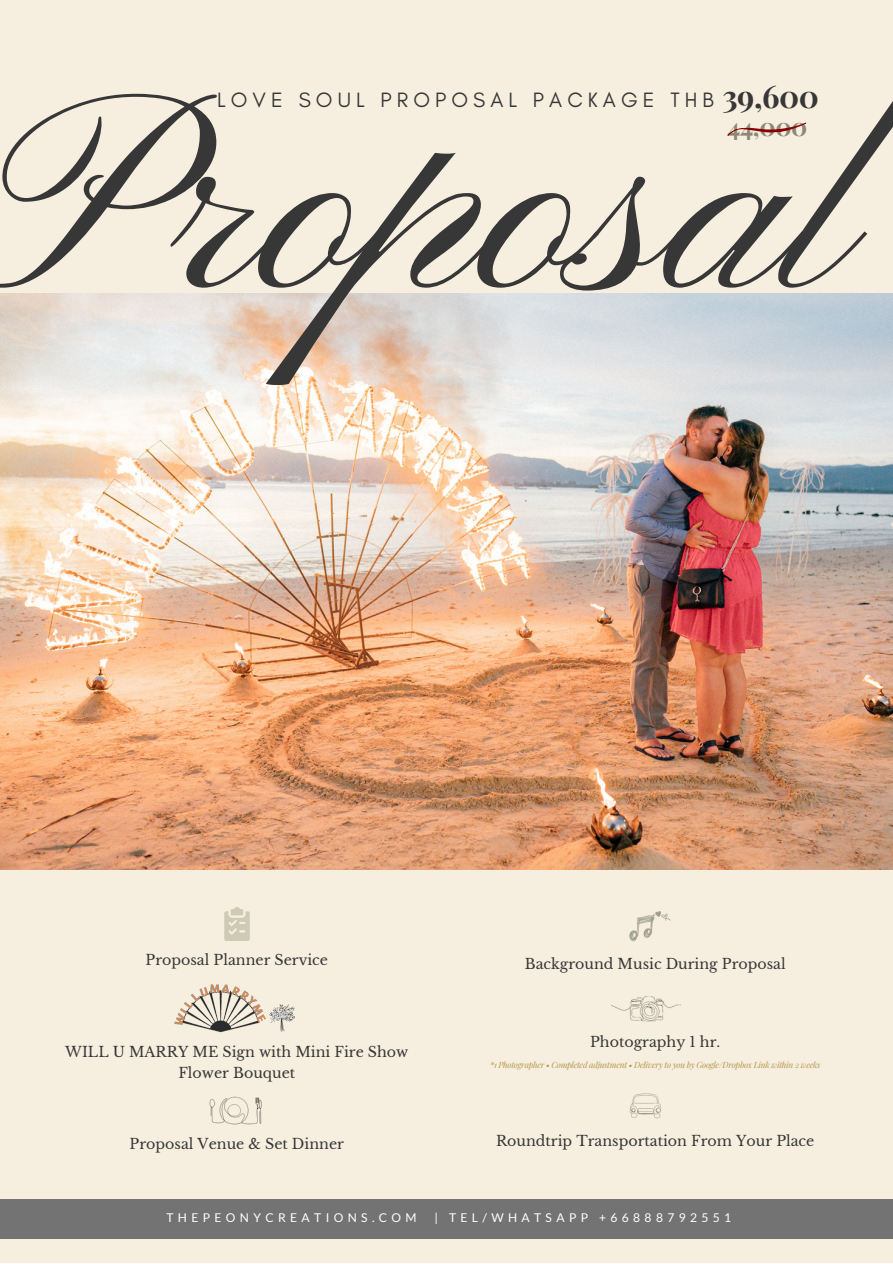
<style>
.page{position:relative;width:893px;height:1264px;background:#fff}
.page>*{position:absolute;margin:0;border:0;box-sizing:border-box;transform-origin:0 0}
.t1{font:281.85px "Pinyon Script";color:#373737}
.t2{font:700 25.2px "Playfair Display";color:#8d877a}
.t3{font:21.15px "Glacial Indifference";letter-spacing:.24em;color:#373737}
.t4{font:14.25px/20.2px "Libre Baskerville";color:#373737;text-align:center}
.t5{font:12.15px "Lato";letter-spacing:.36em;color:#fff}
.t6{font:italic 8.4px "Playfair Display";letter-spacing:-.03em;color:#b4974b}
.s1{font-family:"Playfair Display";font-weight:700;font-size:31.2px}
</style>
<div class="page">
<div style="left:0;top:0;width:892px;height:1262px;background:#f6eede"></div>
<img style="left:0;top:293px;width:892px;height:576px">
<svg style="left:727px;top:122px;width:80px;height:14px"></svg>
<div style="left:0;top:1199px;width:892px;height:39px;background:#737373"></div>
<img style="left:224px;top:907px;width:26px;height:33px">
<img style="left:269px;top:1004px;width:26px;height:28px">
<img style="left:629px;top:911px;width:41px;height:31px">
<img style="left:174px;top:984px;width:92px;height:49px">
<img style="left:209px;top:1096px;width:53px;height:28px">
<img style="left:629px;top:1093px;width:32px;height:26px">
<img style="left:611px;top:996px;width:69px;height:26px">
<h1 class="t1" style="left:5px;top:44px;width:860px">Proposal</h1>
<h3 class="t3" style="left:217px;top:87px;width:603px">LOVE SOUL PROPOSAL PACKAGE THB <span class="s1">39,600</span></h3>
<h2 class="t2" style="left:727px;top:109px;width:82px">44,000</h2>
<p class="t4" style="left:146px;top:949px;width:184px">Proposal Planner Service</p>
<p class="t4" style="left:65px;top:1042px;width:344px">WILL U MARRY ME Sign with Mini Fire Show<br>Flower Bouquet</p>
<p class="t4" style="left:130px;top:1133px;width:216px">Proposal Venue &amp; Set Dinner</p>
<p class="t4" style="left:524px;top:953px;width:262px">Background Music During Proposal</p>
<p class="t4" style="left:590px;top:1032px;width:132px">Photography 1 hr.</p>
<p class="t6" style="left:490px;top:1059px;width:332px">*1 Photographer • Completed adjustment • Delivery to you by Google/Dropbox Link within 2 weeks</p>
<p class="t4" style="left:496px;top:1131px;width:320px">Roundtrip Transportation From Your Place</p>
<p class="t5" style="left:166px;top:1210px;width:252px">THEPEONYCREATIONS.COM</p>
<p class="t5" style="left:434px;top:1210px;width:298px">| TEL/WHATSAPP +66888792551</p>
</div>
